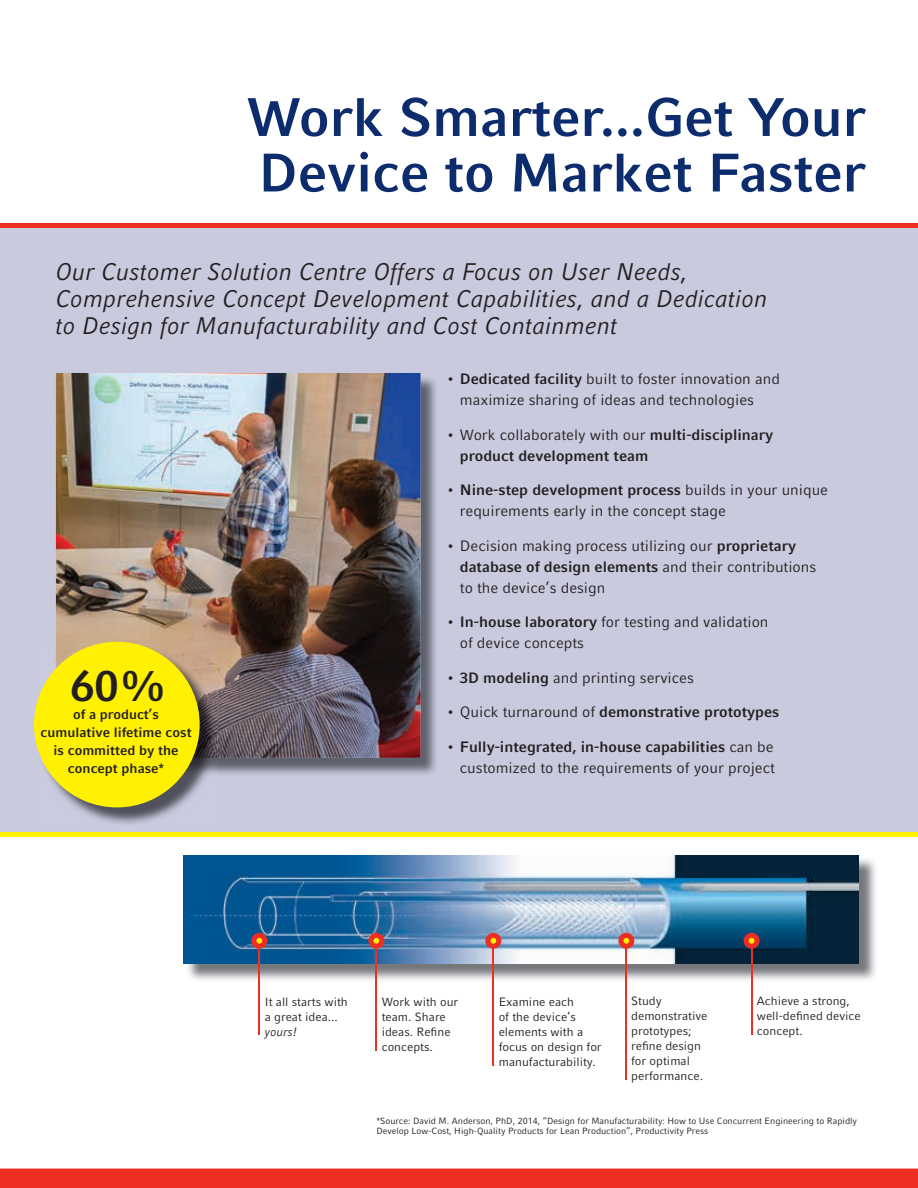
<style>
.page{position:relative;width:918px;height:1188px;background:#fff}
.page>*{position:absolute;margin:0;border:0;box-sizing:border-box;transform-origin:0 0}
.t1{font:700 54px/55.5px "Compatil Fact LT Pro";color:#0d2c6e}
.t2{font:700 43.5px "Compatil Fact LT Pro";color:#231f20}
.t3{font:italic 24px/27px "Compatil Fact LT Pro";color:#231f20}
.t4{font:15px/21px "Compatil Fact LT Pro";color:#231f20}
.t5{font:700 15px/21px "Compatil Fact LT Pro";color:#231f20}
.t6{font:700 13.5px/18px "Compatil Fact LT Pro";color:#231f20;text-align:center}
.t7{font:12px/15px "Compatil Fact LT Pro";color:#231f20}
.t8{font:italic 12px "Compatil Fact LT Pro";color:#231f20}
.t9{font:9px/10.5px "Compatil Fact LT Pro";color:#231f20}
.s1{font-weight:700}
.s2{font-weight:400}
</style>
<div class="page">
<div style="left:0;top:225px;width:918px;height:607px;background:#c9cade"></div>
<div style="left:0;top:223px;width:918px;height:5px;background:#ee2e22"></div>
<div style="left:0;top:832px;width:918px;height:5px;background:#fff101"></div>
<img style="left:218px;top:378px;width:218px;height:396px">
<img style="left:56px;top:373px;width:365px;height:385px">
<img style="left:186px;top:859px;width:690px;height:123px">
<img style="left:183px;top:855px;width:676px;height:108px">
<hr style="left:259px;top:942px;width:1px;height:93px;background:#ee2e22">
<hr style="left:376px;top:942px;width:1px;height:109px;background:#ee2e22">
<hr style="left:493px;top:942px;width:1px;height:124px;background:#ee2e22">
<hr style="left:625px;top:941px;width:2px;height:139px;background:#ee2e22">
<hr style="left:751px;top:941px;width:1px;height:94px;background:#ee2e22">
<svg style="left:368px;top:933px;width:16px;height:16px"></svg>
<svg style="left:485px;top:933px;width:16px;height:16px"></svg>
<svg style="left:618px;top:933px;width:16px;height:16px"></svg>
<svg style="left:251px;top:933px;width:16px;height:16px"></svg>
<svg style="left:744px;top:933px;width:16px;height:16px"></svg>
<img style="left:76px;top:776px;width:129px;height:48px">
<img style="left:200px;top:758px;width:18px;height:18px">
<img style="left:200px;top:644px;width:18px;height:114px">
<svg style="left:34px;top:642px;width:166px;height:165px;background:#ede023"></svg>
<div style="left:0;top:1169px;width:918px;height:19px;background:#ee2e22"></div>
<h1 class="t1" style="left:247px;top:90px;width:621px">Work Smarter...Get Your<br>Device to Market Faster</h1>
<h3 class="t3" style="left:56px;top:258px;width:713px">Our Customer Solution Centre Offers a Focus on User Needs,<br>Comprehensive Concept Development Capabilities, and a Dedication to Design for Manufacturability and Cost Containment</h3>
<p class="t4" style="left:460px;top:369px;width:322px;text-indent:-14px"><span class="s1">• Dedicated facility</span> built to foster innovation and maximize sharing of ideas and technologies</p>
<p class="t5" style="left:460px;top:424px;width:315px;text-indent:-14px"><span class="s2">• Work collaborately with our</span> multi-disciplinary product development team</p>
<p class="t4" style="left:460px;top:480px;width:370px;text-indent:-14px"><span class="s1">• Nine-step development process</span> builds in your unique requirements early in the concept stage</p>
<p class="t4" style="left:460px;top:535px;width:358px;text-indent:-14px">• Decision making process utilizing our <span class="s1">proprietary database of design elements</span> and their contributions to the device’s design</p>
<p class="t4" style="left:460px;top:612px;width:310px;text-indent:-14px"><span class="s1">• In-house laboratory</span> for testing and validation of device concepts</p>
<p class="t4" style="left:446px;top:667px;width:249px"><span class="s1">• 3D modeling</span> and printing services</p>
<p class="t5" style="left:446px;top:702px;width:335px"><span class="s2">• Quick turnaround of</span> demonstrative prototypes</p>
<p class="t4" style="left:446px;top:736px;width:330px;text-align:right"><span class="s1">• Fully-integrated, in-house capabilities</span> can be customized to the requirements of your project</p>
<h2 class="t2" style="left:70px;top:661px;width:98px">60%</h2>
<p class="t6" style="left:41px;top:706px;width:153px">of a product’s cumulative lifetime cost is committed by the concept phase*</p>
<p class="t7" style="left:265px;top:994px;width:85px">It all starts with a great idea...</p>
<p class="t8" style="left:265px;top:1025px;width:34px">yours!</p>
<p class="t7" style="left:382px;top:994px;width:78px">Work with our team. Share ideas. Refine concepts.</p>
<p class="t7" style="left:499px;top:994px;width:104px">Examine each<br>of the device’s elements with a focus on design for manufacturability.</p>
<p class="t7" style="left:631px;top:993px;width:78px">Study demonstrative prototypes; refine design for optimal performance.</p>
<p class="t7" style="left:757px;top:993px;width:105px">Achieve a strong, well-defined device concept.</p>
<p class="t9" style="left:376px;top:1115px;width:482px">*Source: David M. Anderson, PhD, 2014, “Design for Manufacturability: How to Use Concurrent Engineering to Rapidly<br>Develop Low-Cost, High-Quality Products for Lean Production”, Productivity Press</p>
</div>
